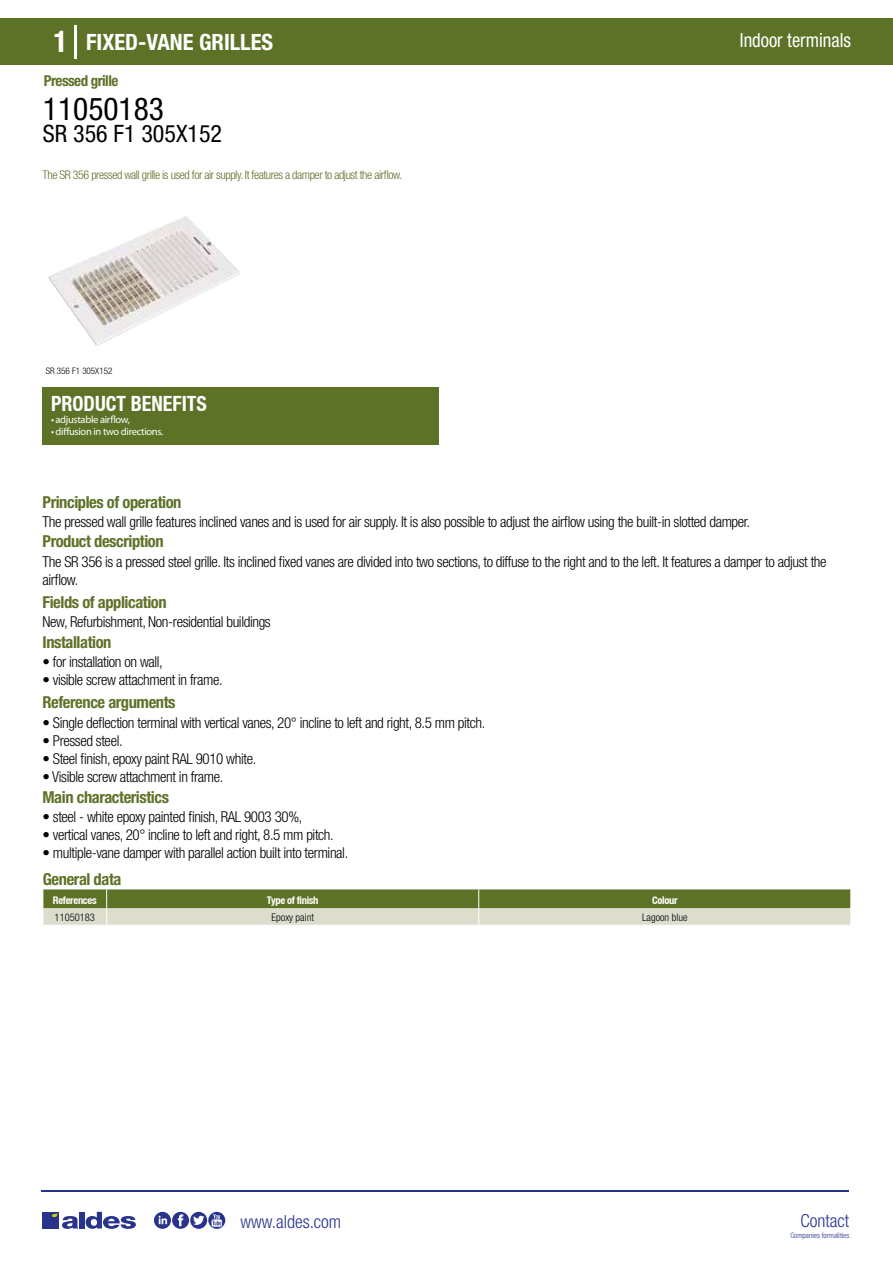
<style>
.page{position:relative;width:893px;height:1263px;background:#fff}
.page>*{position:absolute;margin:0;border:0;box-sizing:border-box;transform-origin:0 0}
.t1{font:condensed 31.5px "Helvetica Neue LT Std";color:#000}
.t2{font:condensed 24px "Helvetica Neue LT Std";color:#000}
.t3{font:700 condensed 22.5px "Helvetica Neue LT Std";color:#fff}
.t4{font:700 condensed 21px "Helvetica Neue";color:#fff;scale:.95 1}
.t5{font:condensed 19.5px "Helvetica Neue LT Std";color:#fff;scale:.95 1}
.t6{font:300 condensed 18px "Helvetica Neue";color:#28348b}
.t7{font:700 condensed 16.5px "Helvetica Neue LT Std";letter-spacing:-.025em;color:#5d7227}
.t8{font:300 condensed 15px/18px "Helvetica Neue LT Std";letter-spacing:-.025em;color:#000}
.t9{font:700 condensed 15px "Helvetica Neue LT Std";letter-spacing:-.035em;color:#5d7227}
.t10{font:300 condensed 12px "Helvetica Neue LT Std";letter-spacing:-.035em;color:#5d7227}
.t11{font:10.5px "Myriad Pro";letter-spacing:-.03em;color:#fff}
.t12{font:700 condensed 10.5px "Helvetica Neue";letter-spacing:-.03em;color:#fff}
.t13{font:300 condensed 10.5px "Helvetica Neue";color:#000}
.t14{font:300 condensed 9px "Helvetica Neue";color:#000}
.t15{font:300 condensed 7.5px "Helvetica Neue";color:#28348b}
.s1{font-size:30px}
</style>
<div class="page">
<div style="left:0;top:18px;width:893px;height:46px;background:#5d7227"></div>
<div style="left:43px;top:387px;width:396px;height:57px;background:#5d7227"></div>
<hr style="left:74px;top:25px;width:2px;height:33px;background:#fff">
<svg style="left:48px;top:216px;width:193px;height:130px"></svg>
<svg style="left:43px;top:889px;width:808px;height:36px;background:#9ba678"></svg>
<hr style="left:41px;top:1190px;width:808px;height:1px;background:#28348b">
<svg style="left:154px;top:1212px;width:71px;height:17px"></svg>
<div style="left:42px;top:1212px;width:17px;height:16px;background:#28348b"></div>
<div style="left:79px;top:1212px;width:5px;height:16px;background:#28348b"></div>
<svg style="left:86px;top:1212px;width:50px;height:17px"></svg>
<svg style="left:52px;top:1213px;width:26px;height:16px"></svg>
<h3 class="t3" style="left:54px;top:28px;width:221px"><span class="s1">1</span> FIXED-VANE GRILLES</h3>
<h3 class="t5" style="left:740px;top:29px;width:118px">Indoor terminals</h3>
<p class="t9" style="left:44px;top:71px;width:76px">Pressed grille</p>
<h1 class="t1" style="left:43px;top:91px;width:122px">11050183</h1>
<h2 class="t2" style="left:43px;top:120px;width:181px">SR 356 F1 305X152</h2>
<p class="t10" style="left:43px;top:167px;width:361px">The SR 356 pressed wall grille is used for air supply. It features a damper to adjust the airflow.</p>
<p class="t14" style="left:46px;top:365px;width:68px">SR 356 F1 305X152</p>
<p class="t14" style="left:46px;top:365px;width:44px">Grille SR 356</p>
<h3 class="t4" style="left:51px;top:391px;width:166px">PRODUCT BENEFITS</h3>
<p class="t11" style="left:51px;top:413px;width:81px">• adjustable airflow,</p>
<p class="t11" style="left:51px;top:425px;width:114px">• diffusion in two directions.</p>
<p class="t7" style="left:43px;top:492px;width:140px">Principles of operation</p>
<p class="t7" style="left:43px;top:531px;width:123px">Product description</p>
<p class="t8" style="left:43px;top:513px;width:709px">The pressed wall grille features inclined vanes and is used for air supply. It is also possible to adjust the airflow using the built-in slotted damper.</p>
<p class="t8" style="left:43px;top:552px;width:786px">The SR 356 is a pressed steel grille. Its inclined fixed vanes are divided into two sections, to diffuse to the right and to the left. It features a damper to adjust the airflow.</p>
<p class="t8" style="left:43px;top:613px;width:230px">New, Refurbishment, Non-residential buildings</p>
<p class="t8" style="left:43px;top:652px;width:122px">• for installation on wall,</p>
<p class="t8" style="left:43px;top:670px;width:182px">• visible screw attachment in frame.</p>
<p class="t7" style="left:43px;top:592px;width:126px">Fields of application</p>
<p class="t7" style="left:43px;top:632px;width:70px">Installation</p>
<p class="t7" style="left:43px;top:692px;width:135px">Reference arguments</p>
<p class="t8" style="left:43px;top:713px;width:444px">• Single deflection terminal with vertical vanes, 20° incline to left and right, 8.5 mm pitch.</p>
<p class="t8" style="left:43px;top:731px;width:82px">• Pressed steel.</p>
<p class="t8" style="left:43px;top:749px;width:215px">• Steel finish, epoxy paint RAL 9010 white.</p>
<p class="t8" style="left:43px;top:767px;width:182px">• Visible screw attachment in frame.</p>
<p class="t7" style="left:43px;top:787px;width:128px">Main characteristics</p>
<p class="t8" style="left:43px;top:808px;width:261px">• steel - white epoxy painted finish, RAL 9003 30%,</p>
<p class="t8" style="left:43px;top:826px;width:293px">• vertical vanes, 20° incline to left and right, 8.5 mm pitch.</p>
<p class="t8" style="left:43px;top:844px;width:307px">• multiple-vane damper with parallel action built into terminal.</p>
<p class="t7" style="left:43px;top:869px;width:80px">General data</p>
<p class="t12" style="left:53px;top:894px;width:45px">References</p>
<p class="t12" style="left:267px;top:894px;width:53px">Type of finish</p>
<p class="t12" style="left:652px;top:894px;width:27px">Colour</p>
<p class="t13" style="left:55px;top:911px;width:42px">11050183</p>
<p class="t13" style="left:272px;top:911px;width:44px">Epoxy paint</p>
<p class="t13" style="left:642px;top:911px;width:47px">Lagoon blue</p>
<p class="t6" style="left:240px;top:1211px;width:102px">www.aldes.com</p>
<p class="t6" style="left:800px;top:1211px;width:50px">Contact</p>
<p class="t15" style="left:790px;top:1230px;width:60px">Companies formalities</p>
</div>
